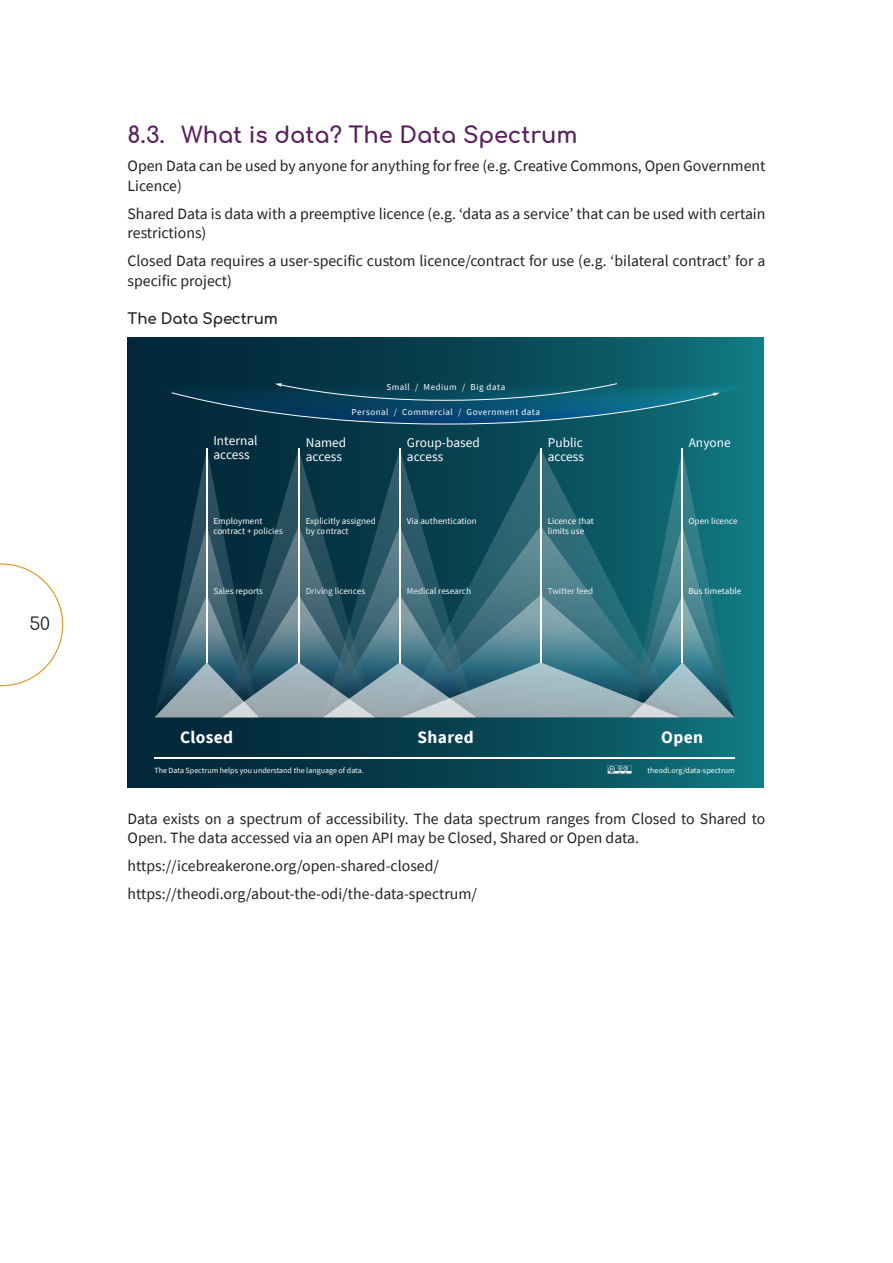
<style>
.page{position:relative;width:893px;height:1263px;background:#fff}
.page>*{position:absolute;margin:0;border:0;box-sizing:border-box;transform-origin:0 0}
.t1{font:700 22.5px "Comfortaa";color:#59205d}
.t2{font:700 17.4px "Source Sans Pro";letter-spacing:.02em;color:#fff}
.t3{font:17.4px "Comfortaa";color:#231f20}
.t4{font:15.75px/19.5px "Source Sans Pro";color:#231f20}
.t5{font:700 15px "Comfortaa";letter-spacing:-.01em;color:#231f20}
.t6{font:13.35px/13.4px "Source Sans Pro";letter-spacing:.005em;color:#fff}
.t7{font:9.15px/10.4px "Source Sans Pro";letter-spacing:.005em;color:#fff}
.t8{font:9.15px "Source Sans Pro";letter-spacing:.055em;color:#fff}
.t9{font:9.15px "Source Sans Pro";letter-spacing:.05em;color:#fff}
.t10{font:9px "Source Sans Pro";letter-spacing:.005em;color:#fff}
.t11{font:7.95px "Source Sans Pro";letter-spacing:.005em;color:#fff}
</style>
<div class="page">
<svg style="left:0;top:563px;width:63px;height:123px"></svg>
<div style="left:128px;top:337px;width:636px;height:450px;background:linear-gradient(to right,#052032,#14727c)"></div>
<hr style="left:298px;top:448px;width:1px;height:215px;background:#fff">
<hr style="left:206px;top:448px;width:1px;height:215px;background:#fff">
<hr style="left:154px;top:758px;width:581px;height:1px;background:#fff">
<hr style="left:682px;top:448px;width:1px;height:215px;background:#fff">
<hr style="left:540px;top:448px;width:1px;height:215px;background:#fff">
<hr style="left:399px;top:448px;width:1px;height:215px;background:#fff">
<svg style="left:154px;top:449px;width:581px;height:268px;background:#376976"></svg>
<svg style="left:608px;top:765px;width:23px;height:9px"></svg>
<svg style="left:142px;top:383px;width:608px;height:42px;background:#105067"></svg>
<p class="t3" style="left:29px;top:608px;width:22px">50</p>
<h1 class="t1" style="left:128px;top:114px;width:452px">8.3. What is data? The Data Spectrum</h1>
<p class="t4" style="left:128px;top:156px;width:639px">Open Data can be used by anyone for anything for free (e.g. Creative Commons, Open Government<br>Licence)</p>
<p class="t4" style="left:128px;top:204px;width:639px">Shared Data is data with a preemptive licence (e.g. ‘data as a service’ that can be used with certain restrictions)</p>
<p class="t4" style="left:128px;top:251px;width:639px">Closed Data requires a user-specific custom licence/contract for use (e.g. ‘bilateral contract’ for a specific project)</p>
<p class="t5" style="left:128px;top:304px;width:152px">The Data Spectrum</p>
<p class="t9" style="left:386px;top:381px;width:120px">Small / Medium / Big data</p>
<p class="t8" style="left:352px;top:406px;width:190px">Personal / Commercial / Government data</p>
<p class="t6" style="left:213px;top:434px;width:46px">Internal access</p>
<p class="t6" style="left:689px;top:436px;width:44px">Anyone</p>
<p class="t6" style="left:306px;top:436px;width:42px">Named access</p>
<p class="t6" style="left:407px;top:436px;width:74px">Group-based access</p>
<p class="t6" style="left:548px;top:436px;width:38px">Public access</p>
<p class="t7" style="left:213px;top:516px;width:71px">Employment contract + policies</p>
<p class="t7" style="left:688px;top:516px;width:51px">Open licence</p>
<p class="t7" style="left:306px;top:516px;width:72px">Explicitly assigned by contract</p>
<p class="t7" style="left:407px;top:516px;width:71px">Via authentication</p>
<p class="t7" style="left:548px;top:516px;width:48px">Licence that limits use</p>
<p class="t7" style="left:213px;top:585px;width:51px">Sales reports</p>
<p class="t7" style="left:306px;top:585px;width:61px">Driving licences</p>
<p class="t7" style="left:407px;top:585px;width:66px">Medical research</p>
<p class="t7" style="left:548px;top:585px;width:47px">Twitter feed</p>
<p class="t2" style="left:180px;top:726px;width:55px">Closed</p>
<p class="t2" style="left:418px;top:726px;width:58px">Shared</p>
<p class="t10" style="left:689px;top:585px;width:54px">Bus timetable</p>
<p class="t2" style="left:661px;top:726px;width:43px">Open</p>
<p class="t11" style="left:154px;top:765px;width:211px">The Data Spectrum helps you understand the language of data.</p>
<p class="t11" style="left:647px;top:765px;width:89px">theodi.org/data-spectrum</p>
<p class="t4" style="left:128px;top:809px;width:639px">Data exists on a spectrum of accessibility. The data spectrum ranges from Closed to Shared to<br>Open. The data accessed via an open API may be Closed, Shared or Open data.</p>
<p class="t4" style="left:128px;top:852px;width:351px;line-height:28px">https://icebreakerone.org/open-shared-closed/ https://theodi.org/about-the-odi/the-data-spectrum/</p>
</div>
